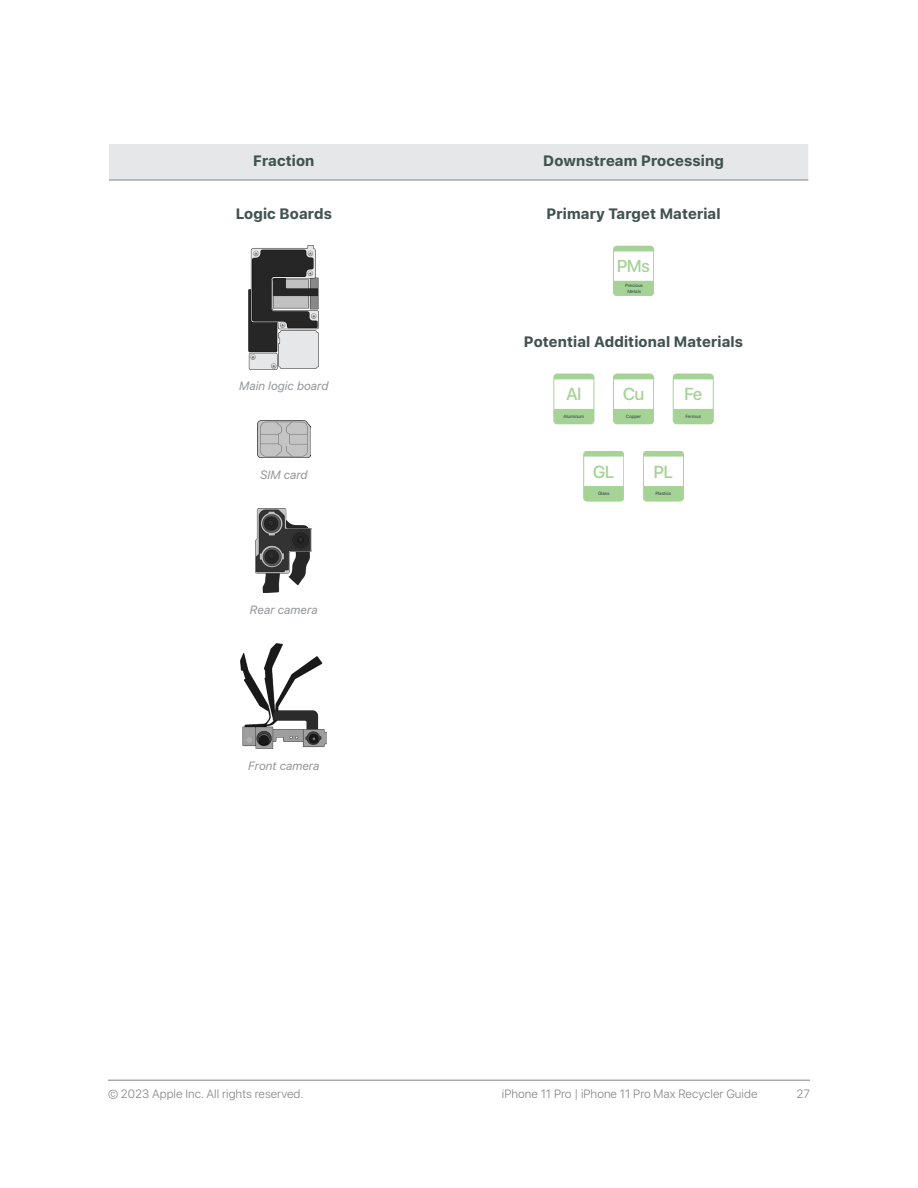
<style>
.page{position:relative;width:918px;height:1188px;background:#fff}
.page>*{position:absolute;margin:0;border:0;box-sizing:border-box;transform-origin:0 0}
.t1{font:500 17.25px "SF Hello";letter-spacing:-.04em;color:#a5d396}
.Table_Header{font:700 15px "SF Hello";letter-spacing:.01em;color:#415350}
.Table_Header__potent{font:700 15px "SF Hello";letter-spacing:.01em;color:#415350}
.t2{font:300 12px "SF Hello";color:#808285}
.Table_Object_Descrip{font:italic 12px "SF Hello";color:#939598}
.t3{font:500 4.65px/5.7px "SF Hello";letter-spacing:-.02em;color:#41524f;text-align:center}
</style>
<div class="page">
<hr style="left:108px;top:1080px;width:702px;height:1px;background:#808285">
<div style="left:109px;top:144px;width:699px;height:36px;background:#e6e7e9"></div>
<hr style="left:459px;top:180px;width:349px;height:1px;background:#808285">
<hr style="left:109px;top:180px;width:350px;height:1px;background:#808285">
<img style="left:249px;top:246px;width:70px;height:123px">
<img style="left:258px;top:420px;width:52px;height:38px">
<img style="left:256px;top:509px;width:56px;height:84px">
<img style="left:241px;top:644px;width:86px;height:105px">
<svg style="left:613px;top:280px;width:41px;height:16px"></svg>
<svg style="left:613px;top:246px;width:41px;height:6px"></svg>
<div style="left:613px;top:246px;width:41px;height:50px;border:1px solid #a5d396;border-radius:3px"></div>
<svg style="left:554px;top:408px;width:40px;height:16px"></svg>
<svg style="left:554px;top:374px;width:40px;height:6px"></svg>
<div style="left:554px;top:374px;width:40px;height:50px;border:1px solid #a5d396;border-radius:3px"></div>
<svg style="left:613px;top:408px;width:41px;height:16px"></svg>
<svg style="left:613px;top:374px;width:41px;height:6px"></svg>
<div style="left:613px;top:374px;width:41px;height:50px;border:1px solid #a5d396;border-radius:3px"></div>
<svg style="left:673px;top:408px;width:40px;height:16px"></svg>
<svg style="left:673px;top:374px;width:40px;height:6px"></svg>
<div style="left:673px;top:374px;width:40px;height:50px;border:1px solid #a5d396;border-radius:3px"></div>
<svg style="left:583px;top:486px;width:41px;height:15px"></svg>
<svg style="left:583px;top:451px;width:41px;height:6px"></svg>
<div style="left:583px;top:451px;width:41px;height:50px;border:1px solid #a5d396;border-radius:3px"></div>
<svg style="left:643px;top:486px;width:41px;height:15px"></svg>
<svg style="left:643px;top:451px;width:41px;height:6px"></svg>
<div style="left:643px;top:451px;width:41px;height:50px;border:1px solid #a5d396;border-radius:3px"></div>
<p class="Table_Header" style="left:253px;top:152px;width:63px">Fraction</p>
<p class="Table_Header" style="left:543px;top:152px;width:182px">Downstream Processing</p>
<p class="Table_Header" style="left:236px;top:205px;width:98px">Logic Boards</p>
<p class="Table_Header" style="left:547px;top:205px;width:176px">Primary Target Material</p>
<p class="t1" style="left:617px;top:256px;width:35px">PMs</p>
<p class="t3" style="left:625px;top:282px;width:19px">Precious<br>Metals</p>
<p class="Table_Object_Descrip" style="left:239px;top:378px;width:91px">Main logic board</p>
<p class="Table_Object_Descrip" style="left:260px;top:466px;width:49px">SIM card</p>
<p class="Table_Object_Descrip" style="left:250px;top:601px;width:69px">Rear camera</p>
<p class="Table_Object_Descrip" style="left:248px;top:757px;width:73px">Front camera</p>
<p class="Table_Header__potent" style="left:524px;top:333px;width:221px">Potential Additional Materials</p>
<p class="t1" style="left:566px;top:384px;width:17px">Al</p>
<p class="t3" style="left:563px;top:413px;width:22px">Aluminum</p>
<p class="t1" style="left:623px;top:384px;width:23px">Cu</p>
<p class="t3" style="left:626px;top:413px;width:17px">Copper</p>
<p class="t1" style="left:684px;top:384px;width:20px">Fe</p>
<p class="t3" style="left:685px;top:413px;width:17px">Ferrous</p>
<p class="t1" style="left:593px;top:462px;width:23px">GL</p>
<p class="t3" style="left:598px;top:490px;width:13px">Glass</p>
<p class="t1" style="left:654px;top:462px;width:21px">PL</p>
<p class="t3" style="left:655px;top:490px;width:17px">Plastics</p>
<p class="t2" style="left:108px;top:1087px;width:197px">© 2023 Apple Inc. All rights reserved.</p>
<p class="t2" style="left:502px;top:1087px;width:257px">iPhone 11 Pro | iPhone 11 Pro Max Recycler Guide</p>
<p class="t2" style="left:797px;top:1087px;width:15px">27</p>
</div>
